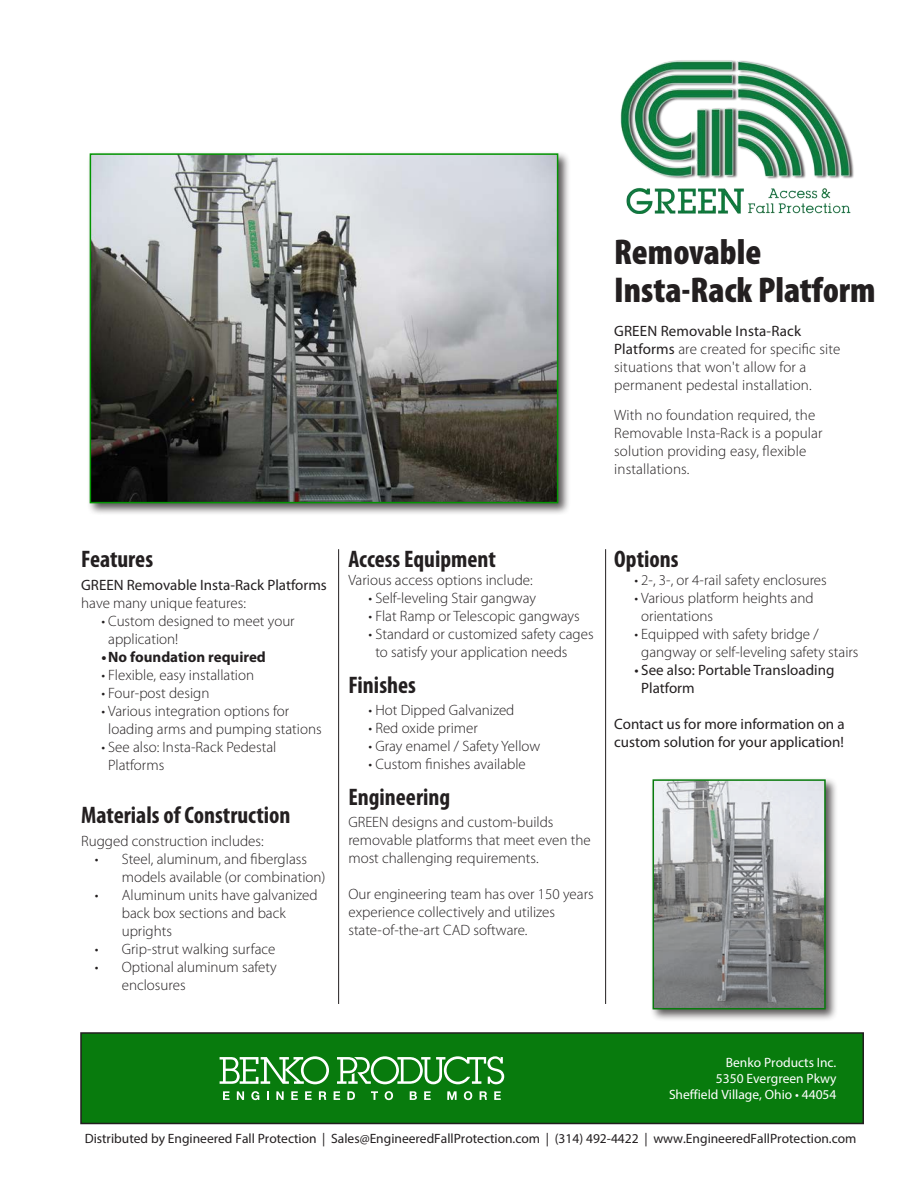
<style>
.page{position:relative;width:918px;height:1188px;background:#fff}
.page>*{position:absolute;margin:0;border:0;box-sizing:border-box;transform-origin:0 0}
.t1{font:900 condensed 36px "Myriad Pro";color:#231f20}
.t2{font:700 condensed 24px "Myriad Pro";color:#231f20}
.t3{font:300 15px/18px "Myriad Pro";color:#231f20}
.t4{font:15px/18px "Myriad Pro";color:#231f20}
.t5{font:700 15px "Myriad Pro";color:#231f20}
.t6{font:13.5px "Myriad Pro";color:#221e1f}
.t7{font:13.5px/15.9px "Myriad Pro";color:#fff;text-align:right}
.s1{font-weight:400}
.s2{font-weight:300}
</style>
<div class="page">
<hr style="left:338px;top:549px;width:1px;height:455px;background:#231f20">
<hr style="left:605px;top:549px;width:1px;height:455px;background:#231f20">
<div style="left:81px;top:1033px;width:782px;height:91px;background:#087b0d"></div>
<div style="left:80px;top:1032px;width:784px;height:92px;border:2px solid #231f20"></div>
<svg style="left:337px;top:1056px;width:167px;height:28px"></svg>
<svg style="left:220px;top:1056px;width:109px;height:28px"></svg>
<svg style="left:223px;top:1091px;width:7px;height:9px"></svg>
<svg style="left:237px;top:1091px;width:7px;height:9px"></svg>
<svg style="left:251px;top:1091px;width:8px;height:9px"></svg>
<svg style="left:267px;top:1091px;width:2px;height:9px"></svg>
<svg style="left:276px;top:1091px;width:8px;height:9px"></svg>
<svg style="left:291px;top:1091px;width:7px;height:9px"></svg>
<svg style="left:305px;top:1091px;width:7px;height:9px"></svg>
<svg style="left:319px;top:1091px;width:7px;height:9px"></svg>
<svg style="left:334px;top:1091px;width:6px;height:9px"></svg>
<svg style="left:347px;top:1091px;width:8px;height:9px"></svg>
<svg style="left:371px;top:1091px;width:7px;height:9px"></svg>
<svg style="left:385px;top:1091px;width:8px;height:9px"></svg>
<svg style="left:410px;top:1091px;width:7px;height:9px"></svg>
<svg style="left:424px;top:1091px;width:7px;height:9px"></svg>
<svg style="left:447px;top:1091px;width:10px;height:9px"></svg>
<svg style="left:464px;top:1091px;width:8px;height:9px"></svg>
<svg style="left:480px;top:1091px;width:7px;height:9px"></svg>
<svg style="left:494px;top:1091px;width:7px;height:9px"></svg>
<div style="left:650px;top:776px;width:188px;height:246px;background:#231f20;opacity:.75"></div>
<img style="left:656px;top:782px;width:167px;height:224px">
<div style="left:653px;top:779px;width:173px;height:230px;border:2px solid #087b0d"></div>
<div style="left:87px;top:150px;width:484px;height:366px;background:#231f20;opacity:.75"></div>
<img style="left:93px;top:156px;width:462px;height:344px">
<div style="left:90px;top:153px;width:468px;height:350px;border:2px solid #029401"></div>
<img style="left:620px;top:60px;width:234px;height:154px">
<p class="t1" style="left:614px;top:232px;width:149px">Removable</p>
<p class="t1" style="left:614px;top:270px;width:263px">Insta-Rack Platform</p>
<p class="t3" style="left:614px;top:323px;width:228px"><span class="s1">GREEN Removable Insta-Rack Platforms</span> are created for specific site situations that won't allow for a permanent pedestal installation.</p>
<p class="t3" style="left:614px;top:407px;width:210px">With no foundation required, the<br>Removable Insta-Rack is a popular solution providing easy, flexible installations.</p>
<p class="t2" style="left:81px;top:544px;width:73px">Features</p>
<p class="t4" style="left:81px;top:576px;width:247px">GREEN Removable Insta-Rack Platforms <span class="s2">have many unique features:</span></p>
<p class="t3" style="left:108px;top:612px;width:188px;text-indent:-7px">• Custom designed to meet your application!</p>
<p class="t5" style="left:101px;top:647px;width:166px">• No foundation required</p>
<p class="t3" style="left:101px;top:666px;width:154px">• Flexible, easy installation</p>
<p class="t3" style="left:101px;top:684px;width:109px">• Four-post design</p>
<p class="t3" style="left:108px;top:702px;width:215px;text-indent:-7px">• Various integration options for loading arms and pumping stations</p>
<p class="t3" style="left:108px;top:738px;width:170px;text-indent:-7px">• See also: Insta-Rack Pedestal<br>Platforms</p>
<p class="t2" style="left:81px;top:800px;width:211px">Materials of Construction</p>
<p class="t3" style="left:81px;top:832px;width:184px">Rugged construction includes:</p>
<p class="t3" style="left:122px;top:850px;width:205px;text-indent:-27px">• Steel, aluminum, and fiberglass models available (or combination)</p>
<p class="t3" style="left:122px;top:886px;width:197px;text-indent:-27px">• Aluminum units have galvanized back box sections and back uprights</p>
<p class="t3" style="left:95px;top:940px;width:182px">• Grip-strut walking surface</p>
<p class="t3" style="left:122px;top:958px;width:157px;text-indent:-27px">• Optional aluminum safety enclosures</p>
<p class="t2" style="left:348px;top:544px;width:149px">Access Equipment</p>
<p class="t3" style="left:348px;top:571px;width:186px">Various access options include:</p>
<p class="t3" style="left:369px;top:589px;width:169px">• Self-leveling Stair gangway</p>
<p class="t3" style="left:369px;top:607px;width:213px">• Flat Ramp or Telescopic gangways</p>
<p class="t3" style="left:375px;top:625px;width:220px;text-indent:-7px">• Standard or customized safety cages to satisfy your application needs</p>
<p class="t2" style="left:348px;top:670px;width:69px">Finishes</p>
<p class="t3" style="left:369px;top:702px;width:147px">• Hot Dipped Galvanized</p>
<p class="t3" style="left:369px;top:720px;width:111px">• Red oxide primer</p>
<p class="t3" style="left:369px;top:738px;width:173px">• Gray enamel / Safety Yellow</p>
<p class="t3" style="left:369px;top:756px;width:159px">• Custom finishes available</p>
<p class="t2" style="left:348px;top:782px;width:103px">Engineering</p>
<p class="t3" style="left:348px;top:814px;width:244px">GREEN designs and custom-builds removable platforms that meet even the most challenging requirements.</p>
<p class="t3" style="left:348px;top:886px;width:247px">Our engineering team has over 150 years experience collectively and utilizes state-of-the-art CAD software.</p>
<p class="t2" style="left:614px;top:544px;width:66px">Options</p>
<p class="t3" style="left:634px;top:571px;width:194px">• 2-, 3-, or 4-rail safety enclosures</p>
<p class="t3" style="left:641px;top:589px;width:174px;text-indent:-7px">• Various platform heights and orientations</p>
<p class="t3" style="left:641px;top:625px;width:219px;text-indent:-7px">• Equipped with safety bridge / gangway or self-leveling safety stairs</p>
<p class="t4" style="left:641px;top:661px;width:195px;text-indent:-7px">• See also: Portable Transloading<br>Platform</p>
<p class="t4" style="left:614px;top:715px;width:232px">Contact us for more information on a custom solution for your application!</p>
<p class="t7" style="left:669px;top:1054px;width:169px">Benko Products Inc.<br>5350 Evergreen Pkwy<br>Sheffield Village, Ohio • 44054</p>
<p class="t6" style="left:85px;top:1130px;width:773px">Distributed by Engineered Fall Protection | Sales@EngineeredFallProtection.com | (314) 492-4422 | www.EngineeredFallProtection.com</p>
</div>
